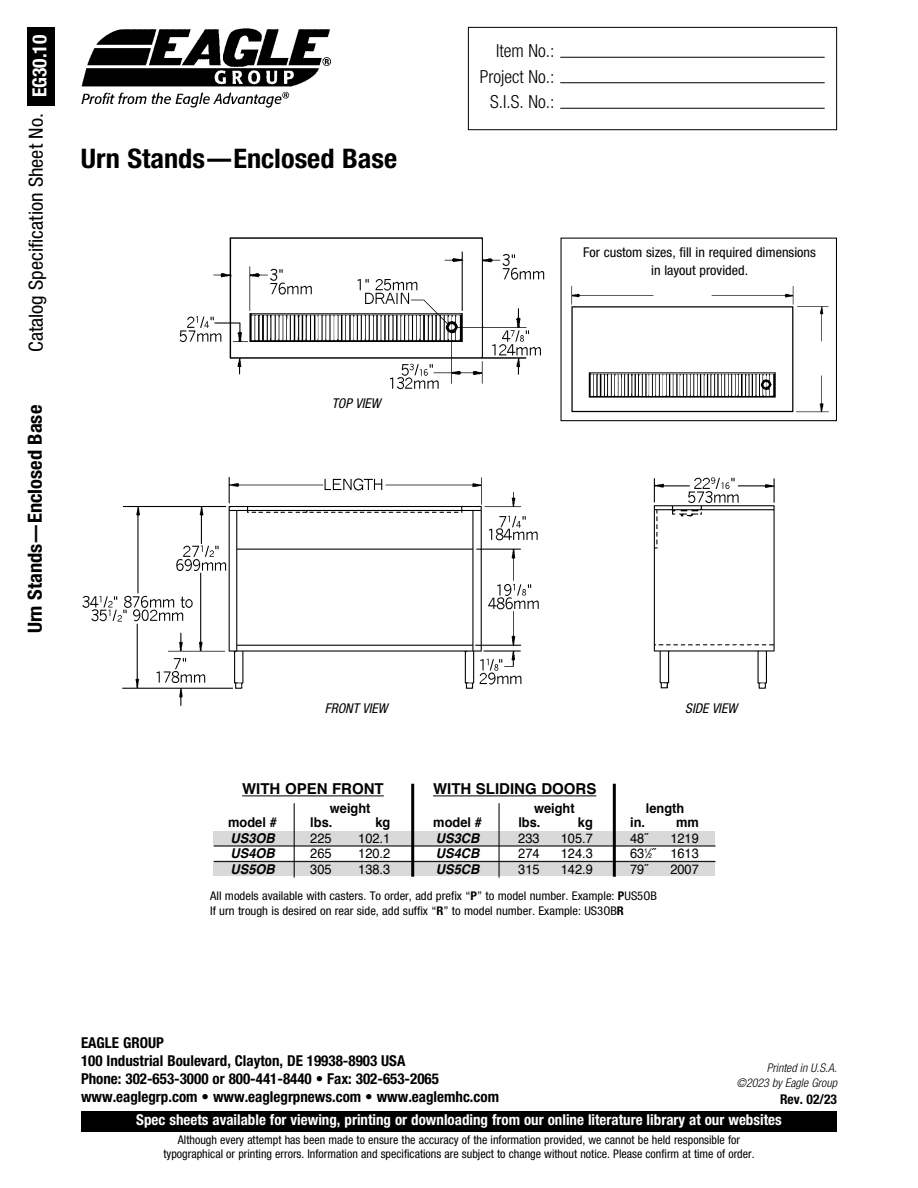
<style>
.page{position:relative;width:918px;height:1188px;background:#fff}
.page>*{position:absolute;margin:0;border:0;box-sizing:border-box;transform-origin:0 0}
.t1{font:700 condensed 27px "Helvetica Neue LT Pro";color:#000;scale:1.05 1}
.t2{font:condensed 19.5px "Helvetica Neue LT Pro";color:#000;scale:1.05 1}
.t3{font:700 condensed 19.5px "Helvetica Neue LT Pro";color:#000;scale:1.05 1}
.t4{font:300 condensed 18px/25.5px "Helvetica Neue LT Pro";color:#000;text-align:right}
.t5{font:700 condensed 15px/18px "Helvetica Neue LT Pro";color:#000}
.t6{font:700 condensed 15px "Helvetica Neue LT Pro";color:#fff}
.t7{font:700 15px "Helvetica";color:#000}
.t8{font:13.5px "Helvetica";color:#000;scale:.95 1}
.t9{font:condensed 13.5px/18px "Helvetica Neue LT Pro";color:#000;text-align:center;scale:1.05 1}
.t10{font:700 13.5px "Helvetica";color:#000;scale:.95 1}
.t11{font:italic 700 13.5px "Helvetica";color:#000;scale:.95 1}
.t12{font:italic condensed 13.5px "Helvetica Neue LT Pro";color:#000}
.t13{font:700 condensed 13.5px "Helvetica Neue LT Pro";color:#000}
.t14{font:condensed 12px/13.5px "Helvetica Neue LT Pro";color:#000;text-align:center}
.t15{font:condensed 12px/15px "Helvetica Neue LT Pro";color:#000;scale:1.05 1}
.t16{font:italic 300 condensed 12px/14.4px "Helvetica Neue LT Pro";color:#000;text-align:right}
.s1{font-weight:700;color:#fff}
.s2{font-size:6.75px}
.s3{font-weight:700}
</style>
<div class="page">
<img style="left:653px;top:477px;width:122px;height:212px">
<img style="left:82px;top:477px;width:457px;height:229px">
<img style="left:179px;top:237px;width:366px;height:153px">
<div style="left:213px;top:832px;width:502px;height:15px;background:#d9d9d9"></div>
<div style="left:213px;top:861px;width:502px;height:15px;background:#d9d9d9"></div>
<hr style="left:214px;top:846px;width:501px;height:1px;background:#000">
<hr style="left:214px;top:861px;width:501px;height:1px;background:#000">
<hr style="left:411px;top:784px;width:3px;height:93px;background:#000">
<hr style="left:242px;top:795px;width:142px;height:1px;background:#000">
<hr style="left:433px;top:795px;width:163px;height:1px;background:#000">
<hr style="left:613px;top:784px;width:3px;height:93px;background:#000">
<hr style="left:294px;top:803px;width:1px;height:75px;background:#000">
<hr style="left:499px;top:803px;width:1px;height:75px;background:#000">
<div style="left:81px;top:1111px;width:756px;height:21px;background:#000"></div>
<img style="left:81px;top:28px;width:250px;height:79px">
<div style="left:27px;top:27px;width:28px;height:78px;background:#000"></div>
<div style="left:468px;top:27px;width:369px;height:103px;border:1px solid #000"></div>
<hr style="left:560px;top:82px;width:265px;height:1px;background:#000">
<hr style="left:560px;top:57px;width:265px;height:1px;background:#000">
<hr style="left:560px;top:108px;width:265px;height:1px;background:#000">
<img style="left:571px;top:286px;width:258px;height:127px">
<div style="left:561px;top:238px;width:276px;height:183px;border:1px solid #000"></div>
<h2 class="t2" style="left:29px;top:352px;width:303px;rotate:-90deg">Catalog Specification Sheet No. <span class="s1">EG30.10</span></h2>
<h2 class="t3" style="left:28px;top:633px;width:219px;rotate:-90deg">Urn Stands—Enclosed Base</h2>
<h1 class="t1" style="left:81px;top:149px;width:303px">Urn Stands—Enclosed Base</h1>
<p class="t12" style="left:332px;top:396px;width:50px">TOP VIEW</p>
<h3 class="t4" style="left:480px;top:39px;width:76px">Item No.:<br>Project No.:<br>S.I.S. No.:</h3>
<p class="t9" style="left:583px;top:244px;width:223px">For custom sizes, fill in required dimensions in layout provided.</p>
<p class="t12" style="left:325px;top:700px;width:64px">FRONT VIEW</p>
<p class="t12" style="left:685px;top:700px;width:53px">SIDE VIEW</p>
<p class="t7" style="left:242px;top:783px;width:143px">WITH OPEN FRONT</p>
<p class="t7" style="left:433px;top:783px;width:165px">WITH SLIDING DOORS</p>
<p class="t10" style="left:330px;top:803px;width:44px">weight</p>
<p class="t10" style="left:534px;top:803px;width:44px">weight</p>
<p class="t10" style="left:646px;top:803px;width:42px">length</p>
<p class="t10" style="left:228px;top:816px;width:53px">model #</p>
<p class="t10" style="left:310px;top:816px;width:25px">lbs.</p>
<p class="t10" style="left:375px;top:816px;width:17px">kg</p>
<p class="t10" style="left:433px;top:816px;width:53px">model #</p>
<p class="t10" style="left:518px;top:816px;width:25px">lbs.</p>
<p class="t10" style="left:578px;top:816px;width:17px">kg</p>
<p class="t10" style="left:630px;top:816px;width:74px">in. mm</p>
<p class="t11" style="left:231px;top:832px;width:48px">US3OB</p>
<p class="t8" style="left:310px;top:832px;width:24px">225</p>
<p class="t8" style="left:358px;top:832px;width:35px">102.1</p>
<p class="t11" style="left:436px;top:832px;width:47px">US3CB</p>
<p class="t8" style="left:518px;top:832px;width:24px">233</p>
<p class="t8" style="left:561px;top:832px;width:35px">105.7</p>
<p class="t8" style="left:630px;top:832px;width:21px">48˝</p>
<p class="t8" style="left:670px;top:832px;width:32px">1219</p>
<p class="t11" style="left:231px;top:848px;width:48px">US4OB</p>
<p class="t8" style="left:310px;top:848px;width:24px">265</p>
<p class="t8" style="left:358px;top:848px;width:35px">120.2</p>
<p class="t11" style="left:436px;top:848px;width:47px">US4CB</p>
<p class="t8" style="left:518px;top:848px;width:24px">274</p>
<p class="t8" style="left:561px;top:848px;width:35px">124.3</p>
<p class="t8" style="left:630px;top:848px;width:74px">63<sup>1</sup>⁄<span class="s2">2</span>˝ 1613</p>
<p class="t11" style="left:231px;top:863px;width:48px">US5OB</p>
<p class="t8" style="left:310px;top:863px;width:24px">305</p>
<p class="t8" style="left:358px;top:863px;width:35px">138.3</p>
<p class="t11" style="left:436px;top:863px;width:47px">US5CB</p>
<p class="t8" style="left:518px;top:863px;width:24px">315</p>
<p class="t8" style="left:561px;top:863px;width:35px">142.9</p>
<p class="t8" style="left:630px;top:863px;width:21px">79˝</p>
<p class="t8" style="left:670px;top:863px;width:32px">2007</p>
<p class="t15" style="left:210px;top:889px;width:427px">All models available with casters. To order, add prefix “<span class="s3">P</span>” to model number. Example: <span class="s3">P</span>US5OB<br>If urn trough is desired on rear side, add suffix “<span class="s3">R</span>” to model number. Example: US3OB<span class="s3">R</span></p>
<p class="t5" style="left:81px;top:1035px;width:420px">EAGLE GROUP<br>100 Industrial Boulevard, Clayton, DE 19938-8903 USA<br>Phone: 302-653-3000 or 800-441-8440 • Fax: 302-653-2065 www.eaglegrp.com • www.eaglegrpnews.com • www.eaglemhc.com</p>
<p class="t16" style="left:736px;top:1062px;width:102px">Printed in U.S.A. ©2023 by Eagle Group</p>
<p class="t13" style="left:780px;top:1094px;width:58px">Rev. 02/23</p>
<p class="t6" style="left:136px;top:1114px;width:647px">Spec sheets available for viewing, printing or downloading from our online literature library at our websites</p>
<p class="t14" style="left:163px;top:1134px;width:593px">Although every attempt has been made to ensure the accuracy of the information provided, we cannot be held responsible for typographical or printing errors. Information and specifications are subject to change without notice. Please confirm at time of order.</p>
</div>
